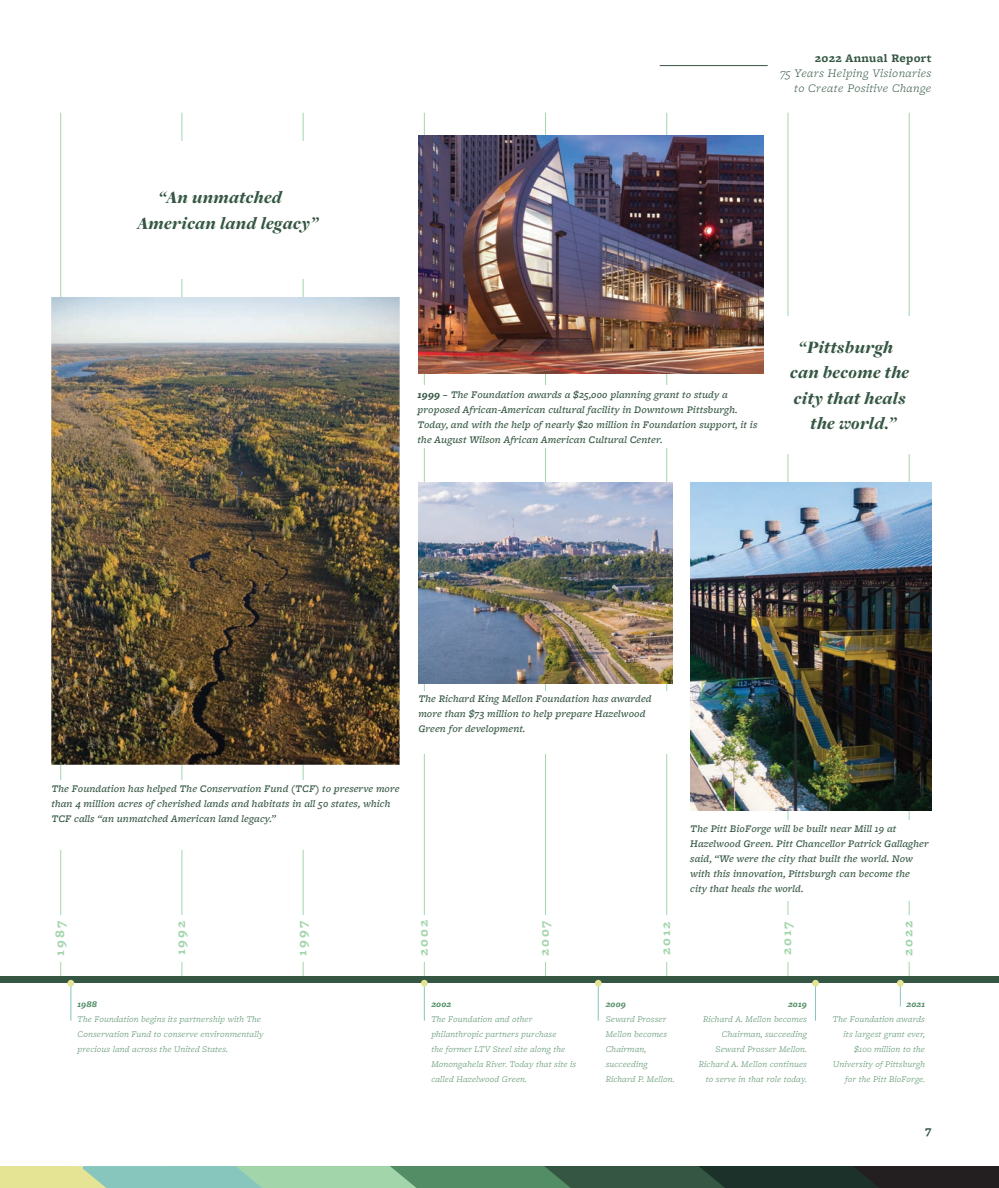
<style>
.page{position:relative;width:999px;height:1188px;background:#fff}
.page>*{position:absolute;margin:0;border:0;box-sizing:border-box;transform-origin:0 0}
.t1{font:italic 900 18px/25.5px "Freight Disp Pro";letter-spacing:.025em;color:#345642}
.t2{font:700 13.5px "Freight Micro Pro";letter-spacing:.15em;color:#a3d5ab}
.t3{font:italic 300 12px/15px "Freight Micro Pro";letter-spacing:.025em;color:#345642;text-align:right}
.t4{font:700 12px "Freight Micro Pro";letter-spacing:.025em;color:#345642}
.t5{font:italic 500 10.5px/15px "Freight Micro Pro";letter-spacing:.01em;color:#345642}
.t6{font:italic 300 9px/15px "Freight Micro Pro";letter-spacing:.01em;color:#528d66}
.t7{font:italic 700 9px "Freight Micro Pro";letter-spacing:.01em;color:#528d66}
.s1{font-weight:700}
</style>
<div class="page">
<hr style="left:598px;top:979px;width:1px;height:42px;background:#86c6bd">
<hr style="left:815px;top:979px;width:1px;height:42px;background:#86c6bd">
<svg style="left:900px;top:987px;width:1px;height:20px"></svg>
<hr style="left:303px;top:113px;width:1px;height:866px;background:#a3d5ab">
<hr style="left:424px;top:113px;width:1px;height:866px;background:#a3d5ab">
<hr style="left:545px;top:113px;width:1px;height:866px;background:#a3d5ab">
<hr style="left:60px;top:113px;width:1px;height:866px;background:#a3d5ab">
<hr style="left:667px;top:113px;width:1px;height:866px;background:#a3d5ab">
<hr style="left:182px;top:113px;width:1px;height:866px;background:#a3d5ab">
<hr style="left:909px;top:113px;width:1px;height:866px;background:#a3d5ab">
<hr style="left:788px;top:113px;width:1px;height:866px;background:#a3d5ab">
<hr style="left:660px;top:65px;width:108px;height:1px;background:#345642">
<img style="left:418px;top:482px;width:254px;height:201px">
<hr style="left:424px;top:979px;width:1px;height:42px;background:#86c6bd">
<hr style="left:71px;top:979px;width:1px;height:42px;background:#86c6bd">
<div style="left:0;top:976px;width:999px;height:7px;background:#345642"></div>
<div style="left:97px;top:141px;width:254px;height:138px;background:#fff"></div>
<div style="left:53px;top:915px;width:15px;height:46px;background:#fff"></div>
<div style="left:175px;top:915px;width:15px;height:46px;background:#fff"></div>
<div style="left:296px;top:915px;width:15px;height:46px;background:#fff"></div>
<div style="left:417px;top:915px;width:15px;height:46px;background:#fff"></div>
<div style="left:538px;top:915px;width:15px;height:46px;background:#fff"></div>
<div style="left:659px;top:915px;width:16px;height:46px;background:#fff"></div>
<div style="left:781px;top:915px;width:15px;height:46px;background:#fff"></div>
<div style="left:902px;top:915px;width:15px;height:46px;background:#fff"></div>
<div style="left:418px;top:691px;width:254px;height:63px;background:#fff"></div>
<div style="left:51px;top:780px;width:349px;height:70px;background:#fff"></div>
<div style="left:690px;top:821px;width:242px;height:80px;background:#fff"></div>
<div style="left:421px;top:980px;width:7px;height:7px;background:#e5e495;border-radius:50%"></div>
<div style="left:595px;top:980px;width:7px;height:7px;background:#e5e495;border-radius:50%"></div>
<div style="left:897px;top:980px;width:7px;height:7px;background:#e5e495;border-radius:50%"></div>
<div style="left:812px;top:980px;width:7px;height:7px;background:#e5e495;border-radius:50%"></div>
<div style="left:68px;top:980px;width:6px;height:7px;background:#e5e495;border-radius:50%"></div>
<img style="left:51px;top:297px;width:349px;height:468px">
<img style="left:690px;top:482px;width:242px;height:328px">
<img style="left:418px;top:135px;width:346px;height:239px">
<div style="left:168px;top:1166px;width:831px;height:22px;background:#231f20"></div>
<svg style="left:0;top:1166px;width:879px;height:22px;background:#699174"></svg>
<h1 class="t1" style="left:137px;top:187px;width:182px;text-indent:22px">“An unmatched<br>American land legacy”</h1>
<p class="t4" style="left:815px;top:53px;width:118px">2022 Annual Report</p>
<p class="t3" style="left:780px;top:67px;width:153px">75 Years Helping Visionaries to Create Positive Change</p>
<p class="t5" style="left:418px;top:388px;width:341px"><span class="s1">1999</span> – The Foundation awards a $25,000 planning grant to study a proposed African-American cultural facility in Downtown Pittsburgh.<br>Today, and with the help of nearly $20 million in Foundation support, it is the August Wilson African American Cultural Center.</p>
<h1 class="t1" style="left:790px;top:336px;width:121px;text-align:center">“Pittsburgh can become the city that heals the world.”</h1>
<p class="t5" style="left:418px;top:692px;width:235px">The Richard King Mellon Foundation has awarded more than $73 million to help prepare Hazelwood<br>Green for development.</p>
<p class="t5" style="left:51px;top:782px;width:350px">The Foundation has helped The Conservation Fund (TCF) to preserve more than 4 million acres of cherished lands and habitats in all 50 states, which<br>TCF calls “an unmatched American land legacy.”</p>
<p class="t5" style="left:690px;top:822px;width:240px">The Pitt BioForge will be built near Mill 19 at Hazelwood Green. Pitt Chancellor Patrick Gallagher said, “We were the city that built the world. Now with this innovation, Pittsburgh can become the city that heals the world.</p>
<p class="t2" style="left:54px;top:956px;width:36px;rotate:-90deg">1987</p>
<p class="t2" style="left:175px;top:955px;width:36px;rotate:-90deg">1992</p>
<p class="t2" style="left:297px;top:956px;width:36px;rotate:-90deg">1997</p>
<p class="t2" style="left:418px;top:956px;width:37px;rotate:-90deg">2002</p>
<p class="t2" style="left:539px;top:956px;width:38px;rotate:-90deg">2007</p>
<p class="t2" style="left:660px;top:955px;width:35px;rotate:-90deg">2012</p>
<p class="t2" style="left:781px;top:955px;width:35px;rotate:-90deg">2017</p>
<p class="t2" style="left:903px;top:956px;width:37px;rotate:-90deg">2022</p>
<p class="t7" style="left:78px;top:1001px;width:21px">1988</p>
<p class="t6" style="left:78px;top:1012px;width:188px">The Foundation begins its partnership with The<br>Conservation Fund to conserve environmentally precious land across the United States.</p>
<p class="t7" style="left:431px;top:1001px;width:21px">2002</p>
<p class="t6" style="left:431px;top:1012px;width:146px">The Foundation and other philanthropic partners purchase<br>the former LTV Steel site along the<br>Monongahela River. Today that site is called Hazelwood Green.</p>
<p class="t7" style="left:606px;top:1001px;width:22px">2009</p>
<p class="t6" style="left:606px;top:1012px;width:71px">Seward Prosser<br>Mellon becomes<br>Chairman, succeeding<br>Richard P. Mellon.</p>
<p class="t7" style="left:788px;top:1001px;width:20px">2019</p>
<p class="t6" style="left:699px;top:1012px;width:110px;text-align:right">Richard A. Mellon becomes<br>Chairman, succeeding<br>Seward Prosser Mellon.<br>Richard A. Mellon continues to serve in that role today.</p>
<p class="t7" style="left:907px;top:1001px;width:20px">2021</p>
<p class="t6" style="left:833px;top:1012px;width:94px;text-align:right">The Foundation awards its largest grant ever, $100 million to the<br>University of Pittsburgh for the Pitt BioForge.</p>
<p class="t4" style="left:925px;top:1125px;width:8px">7</p>
</div>
